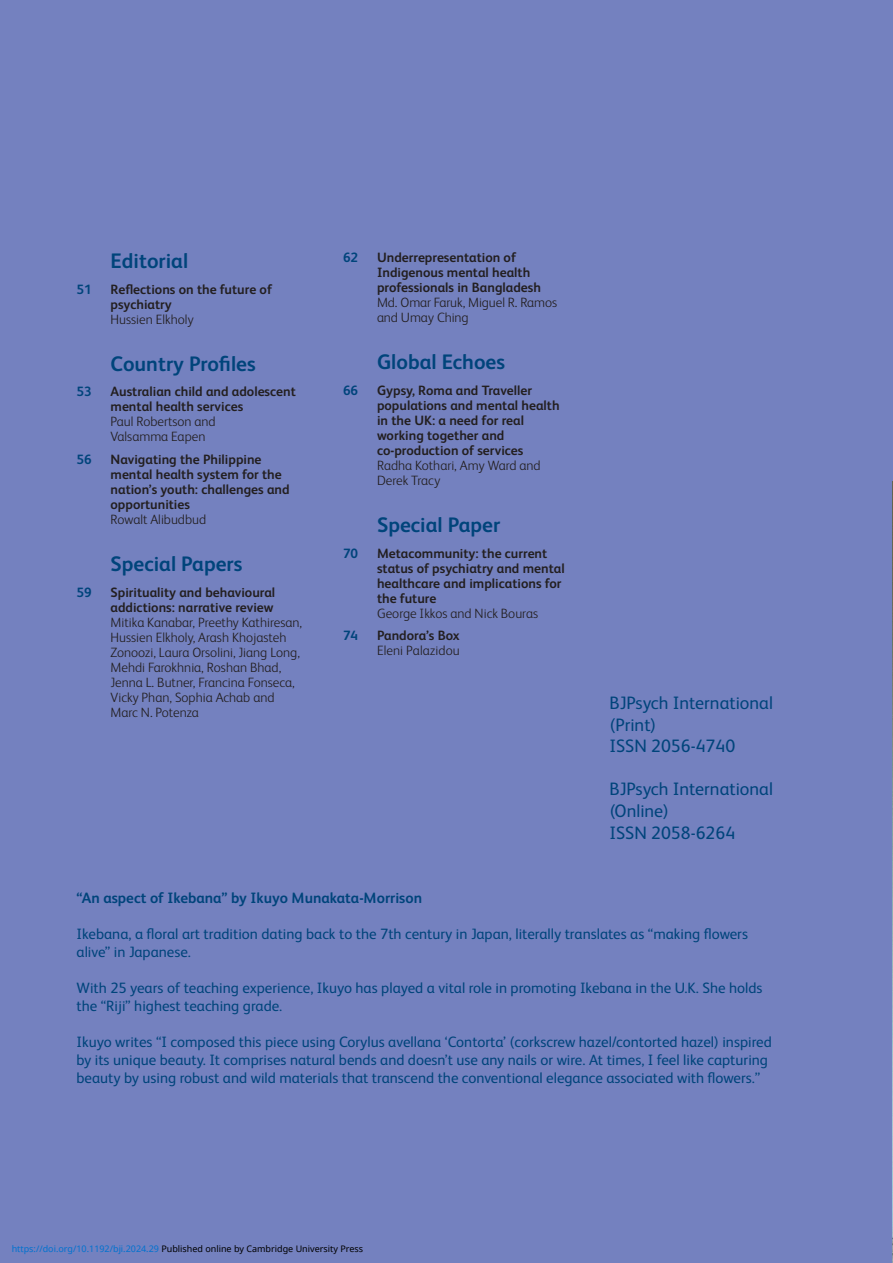
<style>
.page{position:relative;width:893px;height:1263px;background:#7481bf}
.page>*{position:absolute;margin:0;border:0;box-sizing:border-box;transform-origin:0 0}
.t1{font:700 21px "FS Albert Pro";color:#00447b}
.t2{font:18px/21.6px "FS Albert Pro";color:#00447b}
.t3{font:15px/18px "FS Albert Pro";color:#00447b}
.t4{font:700 15px "FS Albert Pro";color:#00447b}
.t5{font:700 13.5px/15px "FS Albert Pro";color:#231f20}
.t6{font:300 13.5px/15px "FS Albert Pro";color:#231f20}
.t7{font:700 13.5px "FS Albert Pro";color:#00447b}
.t8{font:9px "Noto Sans";color:#000}
.s1{color:#0172cf}
</style>
<div class="page">
<img style="left:892px;top:481px;width:1px;height:782px">
<h1 class="t1" style="left:111px;top:253px;width:79px">Editorial</h1>
<p class="t7" style="left:77px;top:284px;width:17px">51</p>
<p class="t5" style="left:111px;top:283px;width:163px">Reflections on the future of psychiatry</p>
<p class="t6" style="left:111px;top:313px;width:85px">Hussien Elkholy</p>
<h1 class="t1" style="left:111px;top:356px;width:147px">Country Profiles</h1>
<p class="t7" style="left:77px;top:387px;width:17px">53</p>
<p class="t5" style="left:111px;top:385px;width:187px">Australian child and adolescent mental health services</p>
<p class="t6" style="left:111px;top:416px;width:107px">Paul Robertson and<br>Valsamma Eapen</p>
<p class="t7" style="left:77px;top:454px;width:17px">56</p>
<p class="t5" style="left:111px;top:453px;width:181px">Navigating the Philippine mental health system for the nation’s youth: challenges and opportunities</p>
<p class="t6" style="left:111px;top:513px;width:97px">Rowalt Alibudbud</p>
<h1 class="t1" style="left:111px;top:556px;width:133px">Special Papers</h1>
<p class="t7" style="left:77px;top:587px;width:17px">59</p>
<p class="t5" style="left:111px;top:586px;width:166px">Spirituality and behavioural addictions: narrative review</p>
<p class="t6" style="left:111px;top:616px;width:193px">Mitika Kanabar, Preethy Kathiresan,<br>Hussien Elkholy, Arash Khojasteh<br>Zonoozi, Laura Orsolini, Jiang Long,<br>Mehdi Farokhnia, Roshan Bhad,<br>Jenna L. Butner, Francina Fonseca,<br>Vicky Phan, Sophia Achab and<br>Marc N. Potenza</p>
<p class="t7" style="left:343px;top:253px;width:17px">62</p>
<p class="t5" style="left:377px;top:251px;width:165px">Underrepresentation of<br>Indigenous mental health professionals in Bangladesh</p>
<p class="t6" style="left:377px;top:297px;width:182px">Md. Omar Faruk, Miguel R. Ramos and Umay Ching</p>
<h1 class="t1" style="left:377px;top:354px;width:129px">Global Echoes</h1>
<p class="t7" style="left:343px;top:385px;width:17px">66</p>
<p class="t5" style="left:377px;top:384px;width:184px">Gypsy, Roma and Traveller populations and mental health in the UK: a need for real working together and co-production of services</p>
<p class="t6" style="left:377px;top:459px;width:165px">Radha Kothari, Amy Ward and<br>Derek Tracy</p>
<h1 class="t1" style="left:377px;top:517px;width:125px">Special Paper</h1>
<p class="t7" style="left:343px;top:548px;width:17px">70</p>
<p class="t5" style="left:377px;top:547px;width:189px">Metacommunity: the current status of psychiatry and mental healthcare and implications for the future</p>
<p class="t6" style="left:377px;top:607px;width:163px">George Ikkos and Nick Bouras</p>
<p class="t7" style="left:343px;top:630px;width:17px">74</p>
<p class="t5" style="left:377px;top:629px;width:84px">Pandora’s Box</p>
<p class="t6" style="left:377px;top:644px;width:84px">Eleni Palazidou</p>
<p class="t2" style="left:609px;top:694px;width:165px">BJPsych International (Print)<br>ISSN 2056-4740</p>
<p class="t2" style="left:609px;top:780px;width:165px">BJPsych International (Online)<br>ISSN 2058-6264</p>
<p class="t4" style="left:77px;top:892px;width:347px">“An aspect of Ikebana” by Ikuyo Munakata-Morrison</p>
<p class="t3" style="left:77px;top:926px;width:673px">Ikebana, a floral art tradition dating back to the 7th century in Japan, literally translates as “making flowers alive” in Japanese.</p>
<p class="t3" style="left:77px;top:980px;width:687px">With 25 years of teaching experience, Ikuyo has played a vital role in promoting Ikebana in the U.K. She holds the “Riji” highest teaching grade.</p>
<p class="t3" style="left:77px;top:1034px;width:697px">Ikuyo writes “I composed this piece using Corylus avellana ‘Contorta’ (corkscrew hazel/contorted hazel) inspired by its unique beauty. It comprises natural bends and doesn’t use any nails or wire. At times, I feel like capturing beauty by using robust and wild materials that transcend the conventional elegance associated with flowers.”</p>
<p class="t8" style="left:12px;top:1243px;width:353px"><span class="s1">https://doi.org/10.1192/bji.2024.29</span> Published online by Cambridge University Press</p>
</div>
